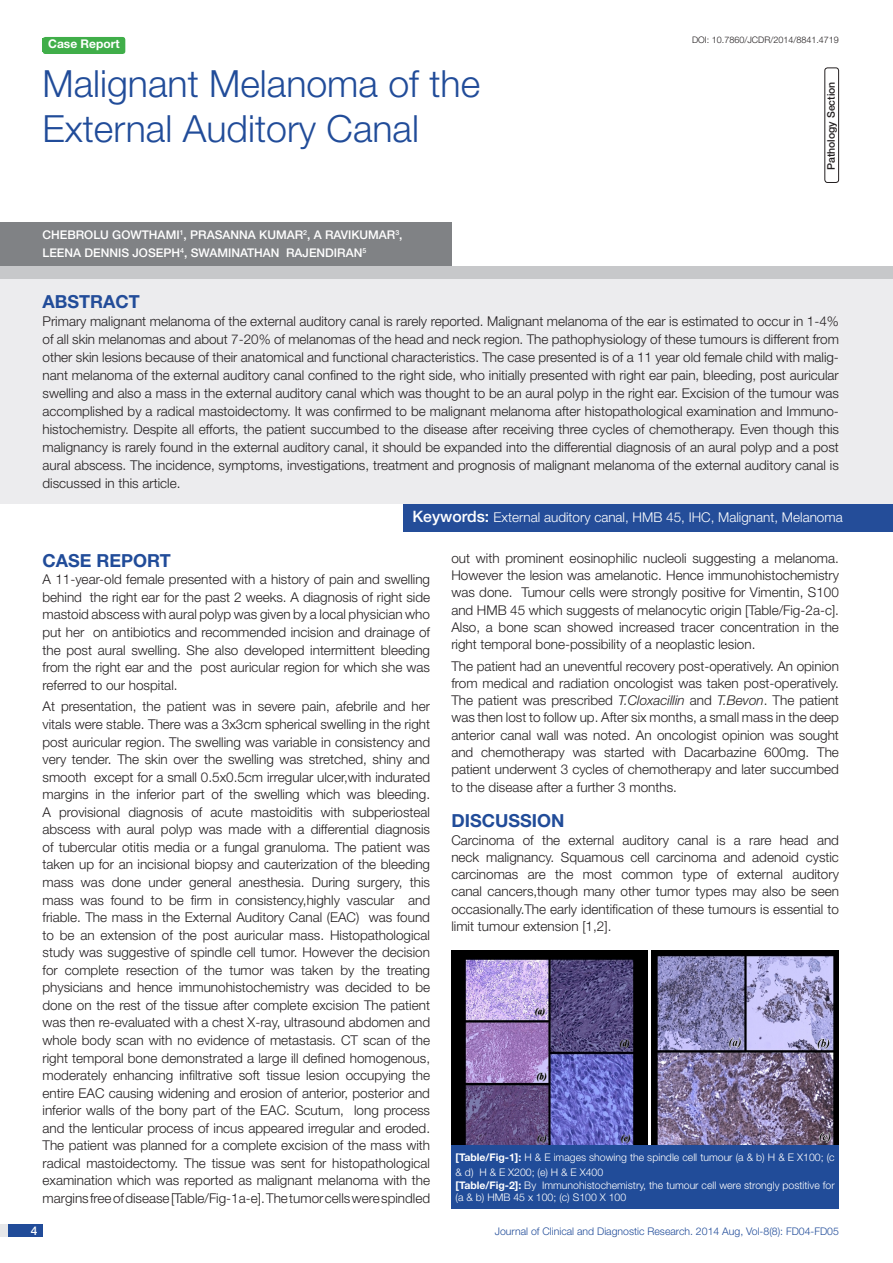
<style>
.page{position:relative;width:893px;height:1263px;background:#fff}
.page>*{position:absolute;margin:0;border:0;box-sizing:border-box;transform-origin:0 0}
.t1{font:300 37.5px/45px "Helvetica Neue";color:#214c99}
.Heading{font:700 18px "Helvetica Neue";color:#214c99}
.Abstract_head{font:700 18px "Helvetica Neue";color:#214c99}
.Body_text{font:300 13.5px/17.5px "Helvetica Neue";color:#231f20;text-align:justify}
.Abstract_text{font:300 13.5px/18px "Helvetica Neue";color:#231f20;text-align:justify}
.t2{font:300 13.5px "Helvetica Neue";color:#fff}
.Author{font:500 12px/18.8px "Helvetica Neue";color:#fff}
.t3{font:700 12px "Helvetica Neue";color:#fff}
.Table_text{font:300 10.5px/15px "Helvetica Neue";color:#fff}
.t4{font:300 10.5px "Helvetica Neue";color:#214c99}
.t5{font:500 10.5px "Helvetica Neue";color:#231f20}
.DOI{font:300 9px "Helvetica Neue";color:#231f20}
.s1{color:#244d99}
.s2{font-weight:500;font-size:15.75px}
.s3{font-style:italic}
.s4{font-weight:700}
</style>
<div class="page">
<div style="left:0;top:1224px;width:43px;height:13px;background:#e6e7e9"></div>
<div style="left:8px;top:1224px;width:35px;height:13px;background:#214c99"></div>
<div style="left:43px;top:37px;width:82px;height:17px;background:#40ae49;border-radius:3px"></div>
<div style="left:0;top:277px;width:893px;height:227px;background:#ececee"></div>
<div style="left:0;top:266px;width:893px;height:12px;background:#c7c8ca"></div>
<div style="left:404px;top:504px;width:489px;height:28px;background:#244d99"></div>
<div style="left:0;top:222px;width:451px;height:44px;background:#808285"></div>
<div style="left:824px;top:68px;width:15px;height:115px;border:1px solid #231f20;border-radius:3px"></div>
<img style="left:451px;top:951px;width:196px;height:194px">
<img style="left:652px;top:951px;width:187px;height:194px">
<div style="left:451px;top:1145px;width:388px;height:64px;background:#214c99"></div>
<p class="t3" style="left:48px;top:37px;width:73px">Case Report</p>
<p class="t1" style="left:43px;top:60px;width:439px">Malignant Melanoma of the<br>External Auditory Canal</p>
<p class="Author" style="left:43px;top:225px;width:362px">CHEBROLU GOWTHAMI<sup>1</sup>, PRASANNA KUMAR<sup>2</sup>, A RAVIKUMAR<sup>3</sup>,<br>LEENA DENNIS JOSEPH<sup>4</sup>, SWAMINATHAN RAJENDIRAN<sup>5</sup></p>
<p class="DOI" style="left:692px;top:35px;width:148px">DOI: 10.7860/JCDR/2014/8841.4719</p>
<p class="t5" style="left:825px;top:170px;width:90px;rotate:-90deg">PATHOLOGY SECTION</p>
<p class="Abstract_head" style="left:43px;top:290px;width:98px">ABST<span class="s1">RAC</span>T</p>
<p class="Abstract_text" style="left:43px;top:311px;width:798px">Primary malignant melanoma of the external auditory canal is rarely reported. Malignant melanoma of the ear is estimated to occur in 1-4% of all skin melanomas and about 7-20% of melanomas of the head and neck region. The pathophysiology of these tumours is different from other skin lesions because of their anatomical and functional characteristics. The case presented is of a 11 year old female child with malig&shy;nant melanoma of the external auditory canal confined to the right side, who initially presented with right ear pain, bleeding, post auricular swelling and also a mass in the external auditory canal which was thought to be an aural polyp in the right ear. Excision of the tumour was accomplished by a radical mastoidectomy. It was confirmed to be malignant melanoma after histopathological examination and Immuno&shy;histochemistry. Despite all efforts, the patient succumbed to the disease after receiving three cycles of chemotherapy. Even though this malignancy is rarely found in the external auditory canal, it should be expanded into the differential diagnosis of an aural polyp and a post aural abscess. The incidence, symptoms, investigations, treatment and prognosis of malignant melanoma of the external auditory canal is discussed in this article.</p>
<p class="t2" style="left:412px;top:509px;width:432px"><span class="s2">KEYWORDS:</span> External auditory canal, HMB 45, IHC, Malignant, Melanoma</p>
<p class="Heading" style="left:43px;top:549px;width:130px">CASE re port</p>
<p class="Body_text" style="left:43px;top:570px;width:389px">A 11-year-old female presented with a history of pain and swelling behind the right ear for the past 2 weeks. A diagnosis of right side mastoid abscess with aural polyp was given by a local physician who put her on antibiotics and recommended incision and drainage of the post aural swelling. She also developed intermittent bleeding from the right ear and the post auricular region for which she was referred to our hospital.</p>
<p class="Body_text" style="left:43px;top:698px;width:389px">At presentation, the patient was in severe pain, afebrile and her vitals were stable. There was a 3x3cm spherical swelling in the right post auricular region. The swelling was variable in consistency and very tender. The skin over the swelling was stretched, shiny and smooth except for a small 0.5x0.5cm irregular ulcer,with indurated margins in the inferior part of the swelling which was bleeding.<br>A provisional diagnosis of acute mastoiditis with subperiosteal abscess with aural polyp was made with a differential diagnosis of tubercular otitis media or a fungal granuloma. The patient was taken up for an incisional biopsy and cauterization of the bleeding mass was done under general anesthesia. During surgery, this mass was found to be firm in consistency,highly vascular and friable. The mass in the External Auditory Canal (EAC) was found to be an extension of the post auricular mass. Histopathological study was suggestive of spindle cell tumor. However the decision for complete resection of the tumor was taken by the treating physicians and hence immunohistochemistry was decided to be done on the rest of the tissue after complete excision The patient was then re-evaluated with a chest X-ray, ultrasound abdomen and whole body scan with no evidence of metastasis. CT scan of the right temporal bone demonstrated a large ill defined homogenous, moderately enhancing infiltrative soft tissue lesion occupying the entire EAC causing widening and erosion of anterior, posterior and inferior walls of the bony part of the EAC. Scutum, long process and the lenticular process of incus appeared irregular and eroded.<br>The patient was planned for a complete excision of the mass with radical mastoidectomy. The tissue was sent for histopathological examination which was reported as malignant melanoma with the margins free of disease [Table/Fig-1a-e]. The tumor cells were spindled</p>
<p class="Body_text" style="left:451px;top:549px;width:389px">out with prominent eosinophilic nucleoli suggesting a melanoma.<br>However the lesion was amelanotic. Hence immunohistochemistry was done. Tumour cells were strongly positive for Vimentin, S100 and HMB 45 which suggests of melanocytic origin [Table/Fig-2a-c].<br>Also, a bone scan showed increased tracer concentration in the right temporal bone-possibility of a neoplastic lesion.</p>
<p class="Body_text" style="left:451px;top:657px;width:389px">The patient had an uneventful recovery post-operatively. An opinion from medical and radiation oncologist was taken post-operatively.<br>The patient was prescribed <span class="s3">T.Cloxacillin</span> and <span class="s3">T.Bevon</span>. The patient was then lost to follow up. After six months, a small mass in the deep anterior canal wall was noted. An oncologist opinion was sought and chemotherapy was started with Dacarbazine 600mg. The patient underwent 3 cycles of chemotherapy and later succumbed to the disease after a further 3 months.</p>
<p class="Heading" style="left:451px;top:810px;width:115px">DISCUSSION</p>
<p class="Body_text" style="left:451px;top:831px;width:389px">Carcinoma of the external auditory canal is a rare head and neck malignancy. Squamous cell carcinoma and adenoid cystic carcinomas are the most common type of external auditory canal cancers,though many other tumor types may also be seen occasionally.The early identification of these tumours is essential to limit tumour extension [1,2].</p>
<p class="Table_text" style="left:456px;top:1149px;width:381px"><span class="s4">[Table/Fig-1]:</span> H &amp; E images showing the spindle cell tumour (a &amp; b) H &amp; E X100; (c &amp; d) H &amp; E X200; (e) H &amp; E X400</p>
<p class="Table_text" style="left:456px;top:1178px;width:381px;line-height:12.6px"><span class="s4">[Table/Fig-2]:</span> By Immunohistochemistry, the tumour cell were strongly postitive for (a &amp; b) HMB 45 x 100; (c) S100 X 100</p>
<p class="Author" style="left:31px;top:1221px;width:8px">4</p>
<p class="t4" style="left:495px;top:1225px;width:346px">Journal of Clinical and Diagnostic Research. 2014 Aug, Vol-8(8): FD04-FD05</p>
</div>
